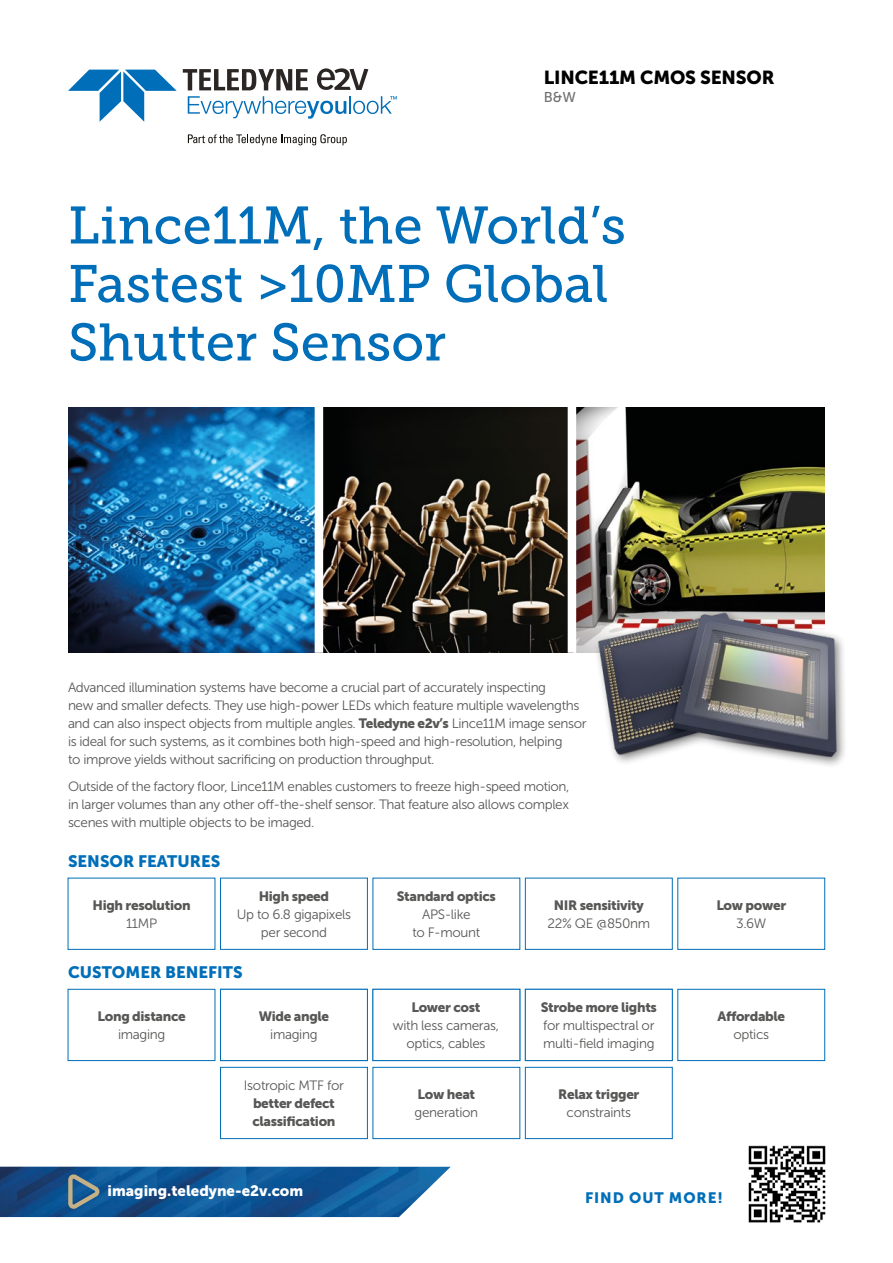
<style>
.page{position:relative;width:893px;height:1263px;background:#fff}
.page>*{position:absolute;margin:0;border:0;box-sizing:border-box;transform-origin:0 0}
.t1{font:52.5px/58.5px "Museo Slab 500";color:#006eb8}
.t2{font:18.75px "Museo Sans 900";letter-spacing:-.01em;color:#000}
.t3{font:16.5px "Museo Sans 900";color:#006eb8}
.t4{font:15px "Museo Sans 900";color:#fff}
.t5{font:15px "Museo Sans 900";letter-spacing:.06em;color:#006eb8}
.t6{font:14.25px "Museo Sans 500";color:#706f6f}
.t7{font:13.5px/18px "Museo Sans 300";letter-spacing:-.03em;color:#575756;text-align:center}
.t8{font:13.5px/18px "Museo Sans 900";letter-spacing:-.025em;color:#575756}
.s1{font-family:"Museo Sans 900"}
</style>
<div class="page">
<svg style="left:188px;top:134px;width:159px;height:11px"></svg>
<svg style="left:183px;top:69px;width:125px;height:21px"></svg>
<svg style="left:188px;top:96px;width:209px;height:23px"></svg>
<svg style="left:68px;top:70px;width:109px;height:52px"></svg>
<svg style="left:317px;top:68px;width:51px;height:22px"></svg>
<img style="left:0;top:1167px;width:451px;height:50px">
<svg style="left:68px;top:1174px;width:31px;height:35px"></svg>
<img style="left:68px;top:407px;width:247px;height:246px">
<img style="left:576px;top:407px;width:249px;height:182px">
<svg style="left:323px;top:407px;width:245px;height:246px;background:#2d2820"></svg>
<img style="left:572px;top:589px;width:273px;height:177px">
<div style="left:220px;top:878px;width:148px;height:71px;background:#fff;border:1px solid #006eb8"></div>
<div style="left:373px;top:989px;width:147px;height:72px;background:#fff;border:1px solid #006eb8"></div>
<div style="left:525px;top:989px;width:147px;height:72px;background:#fff;border:1px solid #006eb8"></div>
<div style="left:678px;top:989px;width:147px;height:72px;background:#fff;border:1px solid #006eb8"></div>
<div style="left:220px;top:989px;width:148px;height:72px;background:#fff;border:1px solid #006eb8"></div>
<div style="left:68px;top:989px;width:147px;height:72px;background:#fff;border:1px solid #006eb8"></div>
<div style="left:220px;top:1067px;width:148px;height:72px;background:#fff;border:1px solid #006eb8"></div>
<div style="left:373px;top:1067px;width:147px;height:72px;background:#fff;border:1px solid #006eb8"></div>
<div style="left:525px;top:1067px;width:147px;height:72px;background:#fff;border:1px solid #006eb8"></div>
<img style="left:748px;top:1145px;width:78px;height:78px">
<h2 class="t2" style="left:544px;top:67px;width:232px">LINCE11M CMOS SENSOR</h2>
<p class="t6" style="left:544px;top:89px;width:34px">B&amp;W</p>
<h1 class="t1" style="left:68px;top:196px;width:559px">Lince11M, the World’s<br>Fastest &gt;10MP Global<br>Shutter Sensor</h1>
<p class="t7" style="left:68px;top:678px;width:520px;text-align:left">Advanced illumination systems have become a crucial part of accurately inspecting<br>new and smaller defects. They use high-power LEDs which feature multiple wavelengths and can also inspect objects from multiple angles. <span class="s1">Teledyne e2v’s</span> Lince11M image sensor is ideal for such systems, as it combines both high-speed and high-resolution, helping<br>to improve yields without sacrificing on production throughput.</p>
<p class="t7" style="left:68px;top:777px;width:503px;text-align:justify">Outside of the factory floor, Lince11M enables customers to freeze high-speed motion, in larger volumes than any other off-the-shelf sensor. That feature also allows complex scenes with multiple objects to be imaged.</p>
<p class="t3" style="left:68px;top:852px;width:154px">SENSOR FEATURES</p>
<p class="t8" style="left:93px;top:896px;width:100px">High resolution</p>
<p class="t7" style="left:126px;top:914px;width:33px">11MP</p>
<p class="t8" style="left:259px;top:887px;width:72px">High speed</p>
<p class="t7" style="left:237px;top:905px;width:116px">Up to 6.8 gigapixels per second</p>
<p class="t3" style="left:68px;top:963px;width:176px">CUSTOMER BENEFITS</p>
<p class="t8" style="left:98px;top:1007px;width:90px">Long distance</p>
<p class="t7" style="left:118px;top:1025px;width:49px">imaging</p>
<p class="t8" style="left:259px;top:1007px;width:72px">Wide angle</p>
<p class="t7" style="left:270px;top:1025px;width:49px">imaging</p>
<p class="t7" style="left:244px;top:1076px;width:101px">Isotropic MTF for</p>
<p class="t8" style="left:252px;top:1094px;width:85px">better defect classification</p>
<p class="t8" style="left:397px;top:887px;width:101px">Standard optics</p>
<p class="t7" style="left:412px;top:905px;width:70px">APS-like<br>to F-mount</p>
<p class="t8" style="left:411px;top:998px;width:70px">Lower cost</p>
<p class="t7" style="left:393px;top:1016px;width:108px">with less cameras, optics, cables</p>
<p class="t8" style="left:418px;top:1085px;width:59px">Low heat</p>
<p class="t7" style="left:415px;top:1103px;width:65px">generation</p>
<p class="t8" style="left:554px;top:896px;width:91px">NIR sensitivity</p>
<p class="t7" style="left:547px;top:914px;width:104px">22% QE @850nm</p>
<p class="t8" style="left:541px;top:998px;width:118px">Strobe more lights</p>
<p class="t7" style="left:543px;top:1016px;width:113px;text-align:left">for multispectral or multi-field imaging</p>
<p class="t8" style="left:558px;top:1085px;width:83px">Relax trigger</p>
<p class="t7" style="left:567px;top:1103px;width:66px">constraints</p>
<p class="t8" style="left:716px;top:896px;width:71px">Low power</p>
<p class="t7" style="left:736px;top:914px;width:31px">3.6W</p>
<p class="t8" style="left:717px;top:1007px;width:69px">Affordable</p>
<p class="t7" style="left:733px;top:1025px;width:37px">optics</p>
<p class="t4" style="left:108px;top:1183px;width:197px">imaging.teledyne-e2v.com</p>
<p class="t5" style="left:585px;top:1189px;width:139px">FIND OUT MORE!</p>
</div>
